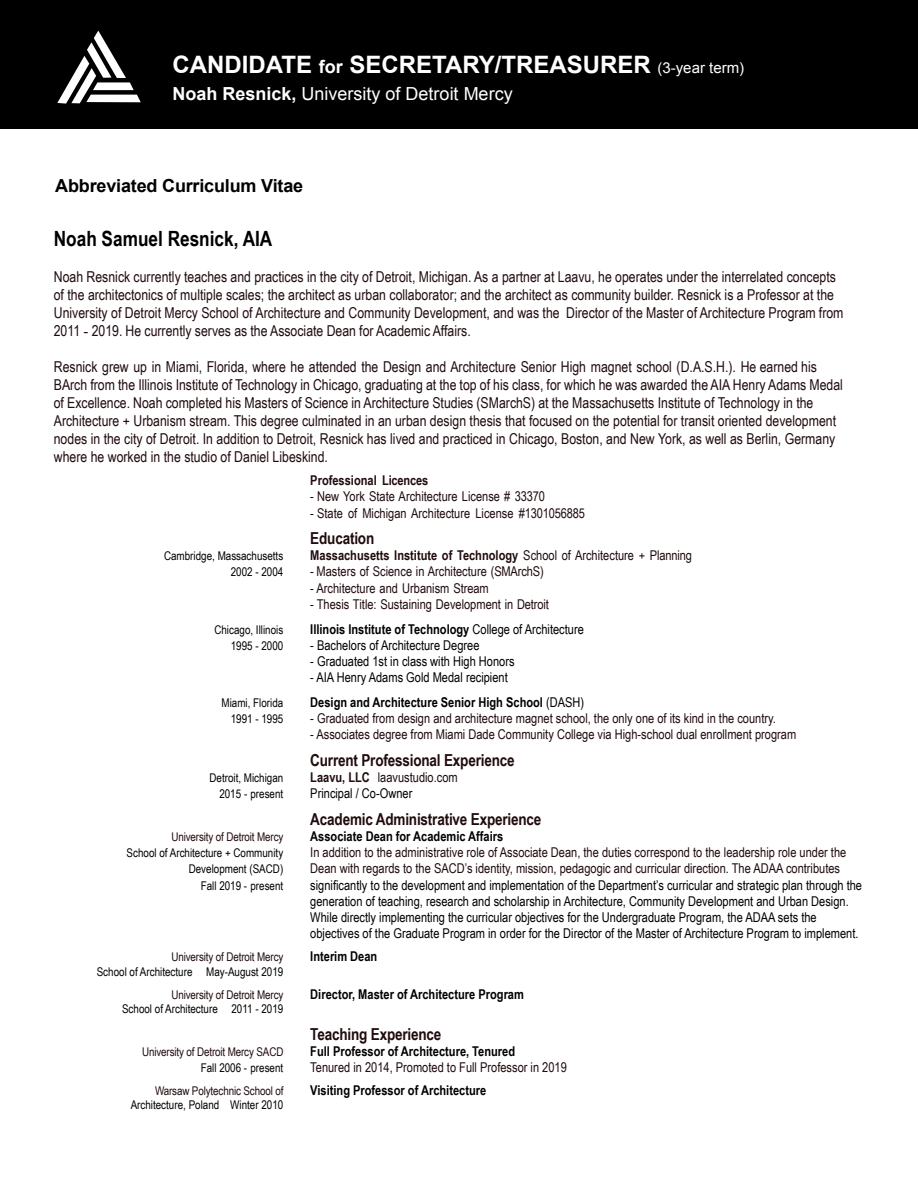
<style>
.page{position:relative;width:918px;height:1188px;background:#fff}
.page>*{position:absolute;margin:0;border:0;box-sizing:border-box;transform-origin:0 0}
.school_names{font:700 24px "Arial";color:#fff}
.Body_Text{font:700 21px "Arial Narrow";color:#000}
.school_names-2{font:18px "Arial";color:#fff}
.school_names-3{font:700 18px "Arial";letter-spacing:-.01em;color:#000}
.t1{font:700 16.5px "Arial Narrow";letter-spacing:-.01em;color:#200b0d}
.Body_Text-2{font:15px/18px "Arial Narrow";color:#200b0d}
.t2{font:13.5px "Arial Narrow";color:#200b0d}
.t3{font:13.5px "Arial Narrow";color:#000}
.t4{font:700 13.5px "Arial Narrow";color:#000}
.t5{font:700 13.5px "Arial Narrow";color:#200b0d}
.t6{font:12px "Arial Narrow";color:#000}
.t7{font:12px "Arial Narrow";letter-spacing:-.01em;color:#200b0d}
.s1{font-size:18px}
.s2{font-weight:400;font-size:15px}
.s3{font-weight:700}
.s4{font-family:"Times New Roman"}
.s5{font-weight:400}
.s6{color:#200b0d}
</style>
<div class="page">
<div style="left:0;top:0;width:918px;height:129px;background:#000"></div>
<svg style="left:57px;top:31px;width:84px;height:73px"></svg>
<p class="school_names" style="left:173px;top:49px;width:573px">CANDIDATE <span class="s1">for</span> SECRETARY/TREASURER <span class="s2">(3-year term)</span></p>
<p class="school_names-2" style="left:173px;top:82px;width:342px"><span class="s3">Noah Resnick,</span> University of Detroit Mercy</p>
<p class="school_names-3" style="left:55px;top:173px;width:249px">Abbreviated Curriculum Vitae</p>
<p class="Body_Text" style="left:54px;top:223px;width:220px">Noah Samuel Resnick, AIA</p>
<p class="Body_Text-2" style="left:54px;top:267px;width:791px">Noah Resnick currently teaches and practices in the city of Detroit, Michigan. As a partner at Laavu, he operates under the interrelated concepts of the architectonics of multiple scales; the architect as urban collaborator; and the architect as community builder. Resnick is a Professor at the University of Detroit Mercy School of Architecture and Community Development, and was the Director of the Master of Architecture Program from 2011 <span class="s4">-</span> 2019. He currently serves as the Associate Dean for Academic Affairs.</p>
<p class="Body_Text-2" style="left:54px;top:357px;width:791px">Resnick grew up in Miami, Florida, where he attended the Design and Architecture Senior High magnet school (D.A.S.H.). He earned his BArch from the Illinois Institute of Technology in Chicago, graduating at the top of his class, for which he was awarded the AIA Henry Adams Medal of Excellence. Noah completed his Masters of Science in Architecture Studies (SMarchS) at the Massachusetts Institute of Technology in the Architecture + Urbanism stream. This degree culminated in an urban design thesis that focused on the potential for transit oriented development nodes in the city of Detroit. In addition to Detroit, Resnick has lived and practiced in Chicago, Boston, and New York, as well as Berlin, Germany where he worked in the studio of Daniel Libeskind.</p>
<p class="t5" style="left:310px;top:470px;width:120px">Professional Licences</p>
<p class="t2" style="left:310px;top:487px;width:236px">- New York State Architecture License # 33370</p>
<p class="t2" style="left:310px;top:503px;width:276px">- State of Michigan Architecture License #1301056885</p>
<p class="t1" style="left:310px;top:526px;width:65px">Education</p>
<p class="t6" style="left:164px;top:547px;width:121px">Cambridge, Massachusetts</p>
<p class="t5" style="left:310px;top:545px;width:383px">Massachusetts Institute of Technology <span class="s5">School of Architecture + Planning</span></p>
<p class="t6" style="left:231px;top:563px;width:54px">2002 - 2004</p>
<p class="t2" style="left:310px;top:562px;width:235px">- Masters of Science in Architecture (SMArchS)</p>
<p class="t2" style="left:310px;top:578px;width:180px">- Architecture and Urbanism Stream</p>
<p class="t2" style="left:310px;top:594px;width:240px">- Thesis Title: Sustaining Development in Detroit</p>
<p class="t6" style="left:214px;top:621px;width:70px">Chicago, Illinois</p>
<p class="t4" style="left:310px;top:619px;width:275px">Illinois Institute of Technology <span class="s5">College of Architecture</span></p>
<p class="t6" style="left:231px;top:637px;width:54px">1995 - 2000</p>
<p class="t3" style="left:310px;top:635px;width:171px"><span class="s6">-</span> Bachelors of Architecture Degree</p>
<p class="t3" style="left:310px;top:651px;width:206px"><span class="s6">-</span> Graduated 1st in class with High Honors</p>
<p class="t3" style="left:310px;top:668px;width:199px"><span class="s6">-</span> AIA Henry Adams Gold Medal recipient</p>
<p class="t6" style="left:222px;top:694px;width:63px">Miami, Florida</p>
<p class="t4" style="left:310px;top:692px;width:275px">Design and Architecture Senior High School <span class="s5">(DASH)</span></p>
<p class="t6" style="left:231px;top:710px;width:54px">1991 - 1995</p>
<p class="t2" style="left:310px;top:709px;width:467px">- Graduated from design and architecture magnet school, the only one of its kind in the country.</p>
<p class="t2" style="left:310px;top:725px;width:488px">- Associates degree from Miami Dade Community College via High-school dual enrollment program</p>
<p class="t1" style="left:310px;top:748px;width:206px">Current Professional Experience</p>
<p class="t6" style="left:209px;top:769px;width:75px">Detroit, Michigan</p>
<p class="t2" style="left:310px;top:767px;width:149px"><span class="s3">Laavu, LLC</span> laavustudio.com</p>
<p class="t6" style="left:219px;top:785px;width:65px">2015 - present</p>
<p class="t3" style="left:310px;top:784px;width:104px">Principal / Co-Owner</p>
<p class="t1" style="left:310px;top:807px;width:233px">Academic Administrative Experience</p>
<p class="t7" style="left:172px;top:828px;width:113px">University of Detroit Mercy</p>
<p class="t4" style="left:310px;top:826px;width:194px">Associate Dean for Academic Affairs</p>
<p class="t6" style="left:127px;top:844px;width:158px">School of Architecture + Community</p>
<p class="t2" style="left:310px;top:843px;width:538px">In addition to the administrative role of Associate Dean, the duties correspond to the leadership role under the</p>
<p class="t6" style="left:189px;top:860px;width:96px">Development (SACD)</p>
<p class="t2" style="left:310px;top:859px;width:531px">Dean with regards to the SACD’s identity, mission, pedagogic and curricular direction. The ADAA contributes</p>
<p class="t6" style="left:201px;top:877px;width:84px">Fall 2019 - present</p>
<p class="t3" style="left:310px;top:875px;width:553px">significantly to the development and implementation of the Department’s curricular and strategic plan through the</p>
<p class="t3" style="left:310px;top:891px;width:540px">generation of teaching, research and scholarship in Architecture, Community Development and Urban Design.</p>
<p class="t3" style="left:310px;top:907px;width:508px">While directly implementing the curricular objectives for the Undergraduate Program, the ADAA sets the</p>
<p class="t3" style="left:310px;top:924px;width:550px">objectives of the Graduate Program in order for the Director of the Master of Architecture Program to implement.</p>
<p class="t7" style="left:172px;top:948px;width:113px">University of Detroit Mercy</p>
<p class="t4" style="left:310px;top:946px;width:69px">Interim Dean</p>
<p class="t6" style="left:97px;top:963px;width:188px">School of Architecture May-August 2019</p>
<p class="t7" style="left:172px;top:986px;width:113px">University of Detroit Mercy</p>
<p class="t4" style="left:310px;top:984px;width:215px">Director, Master of Architecture Program</p>
<p class="t6" style="left:122px;top:1000px;width:163px">School of Architecture 2011 - 2019</p>
<p class="t1" style="left:310px;top:1021px;width:133px">Teaching Experience</p>
<p class="t7" style="left:142px;top:1043px;width:143px">University of Detroit Mercy SACD</p>
<p class="t4" style="left:310px;top:1041px;width:206px">Full Professor of Architecture, Tenured</p>
<p class="t6" style="left:201px;top:1059px;width:84px">Fall 2006 - present</p>
<p class="t2" style="left:310px;top:1057px;width:258px">Tenured in 2014, Promoted to Full Professor in 2019</p>
<p class="t7" style="left:155px;top:1082px;width:130px">Warsaw Polytechnic School of</p>
<p class="t4" style="left:310px;top:1080px;width:177px">Visiting Professor of Architecture</p>
<p class="t6" style="left:131px;top:1096px;width:154px">Architecture, Poland Winter 2010</p>
</div>
